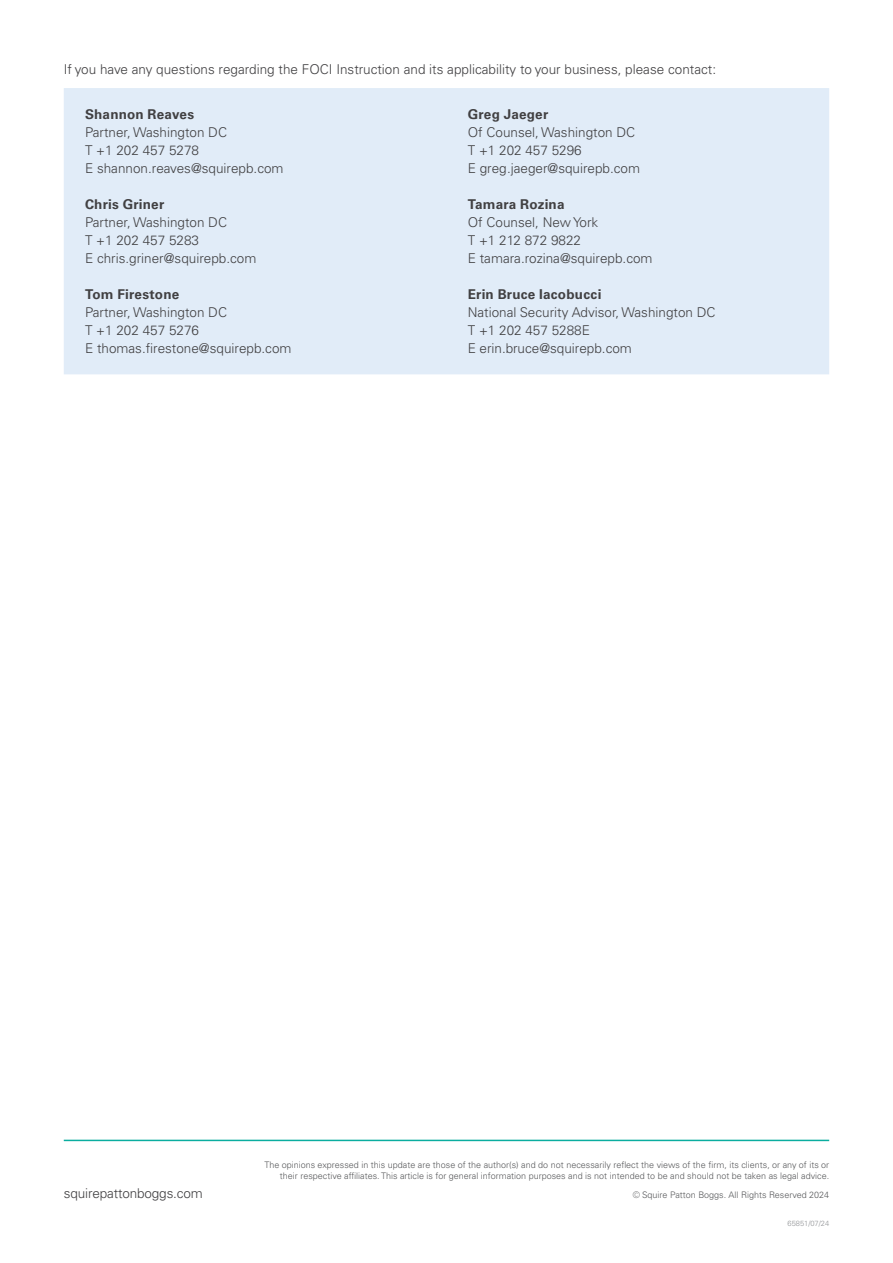
<style>
.page{position:relative;width:893px;height:1263px;background:#fff}
.page>*{position:absolute;margin:0;border:0;box-sizing:border-box;transform-origin:0 0}
.Contact{font:300 13.5px "Univers LTCYR 45";color:#414042}
.Body{font:300 13.5px "Univers LTCYR 45";color:#414042}
.Contact-2{font:700 13.5px "Univers LTCYR 65";letter-spacing:.015em;color:#414042}
.t1{font:300 9px/10.8px "Univers LTCYR 45";color:#58595b;text-align:right}
.t2{font:300 7.5px "Univers LTCYR 45";color:#939598}
</style>
<div class="page">
<hr style="left:64px;top:1140px;width:765px;height:1px;background:#0aad9f">
<div style="left:64px;top:88px;width:765px;height:286px;background:#e1ecf8"></div>
<p class="Body" style="left:64px;top:60px;width:654px">If you have any questions regarding the FOCI Instruction and its applicability to your business, please contact:</p>
<p class="Contact-2" style="left:85px;top:105px;width:111px">Shannon Reaves</p>
<p class="Contact" style="left:85px;top:123px;width:144px">Partner, Washington DC</p>
<p class="Contact" style="left:85px;top:141px;width:115px">T +1 202 457 5278</p>
<p class="Contact" style="left:85px;top:159px;width:200px">E shannon.reaves@squirepb.com</p>
<p class="Contact-2" style="left:85px;top:195px;width:81px">Chris Griner</p>
<p class="Contact" style="left:85px;top:213px;width:144px">Partner, Washington DC</p>
<p class="Contact" style="left:85px;top:231px;width:115px">T +1 202 457 5283</p>
<p class="Contact" style="left:85px;top:249px;width:173px">E chris.griner@squirepb.com</p>
<p class="Contact-2" style="left:85px;top:285px;width:96px">Tom Firestone</p>
<p class="Contact" style="left:85px;top:303px;width:144px">Partner, Washington DC</p>
<p class="Contact" style="left:85px;top:321px;width:115px">T +1 202 457 5276</p>
<p class="Contact" style="left:85px;top:339px;width:208px">E thomas.firestone@squirepb.com</p>
<p class="Contact-2" style="left:468px;top:105px;width:82px">Greg Jaeger</p>
<p class="Contact" style="left:468px;top:123px;width:169px">Of Counsel, Washington DC</p>
<p class="Contact" style="left:468px;top:141px;width:115px">T +1 202 457 5296</p>
<p class="Contact" style="left:468px;top:159px;width:174px">E greg.jaeger@squirepb.com</p>
<p class="Contact-2" style="left:468px;top:195px;width:98px">Tamara Rozina</p>
<p class="Contact" style="left:468px;top:213px;width:132px">Of Counsel, New York</p>
<p class="Contact" style="left:468px;top:231px;width:115px">T +1 212 872 9822</p>
<p class="Contact" style="left:468px;top:249px;width:186px">E tamara.rozina@squirepb.com</p>
<p class="Contact-2" style="left:468px;top:285px;width:135px">Erin Bruce Iacobucci</p>
<p class="Contact" style="left:468px;top:303px;width:249px">National Security Advisor, Washington DC</p>
<p class="Contact" style="left:468px;top:321px;width:124px">T +1 202 457 5288E</p>
<p class="Contact" style="left:468px;top:339px;width:166px">E erin.bruce@squirepb.com</p>
<p class="Body" style="left:64px;top:1184px;width:141px">squirepattonboggs.com</p>
<p class="t1" style="left:265px;top:1159px;width:566px">The opinions expressed in this update are those of the author(s) and do not necessarily reflect the views of the firm, its clients, or any of its or their respective affiliates. This article is for general information purposes and is not intended to be and should not be taken as legal advice.</p>
<p class="t1" style="left:633px;top:1189px;width:198px">© Squire Patton Boggs. All Rights Reserved 2024</p>
<p class="t2" style="left:787px;top:1218px;width:43px">65851/07/24</p>
</div>
